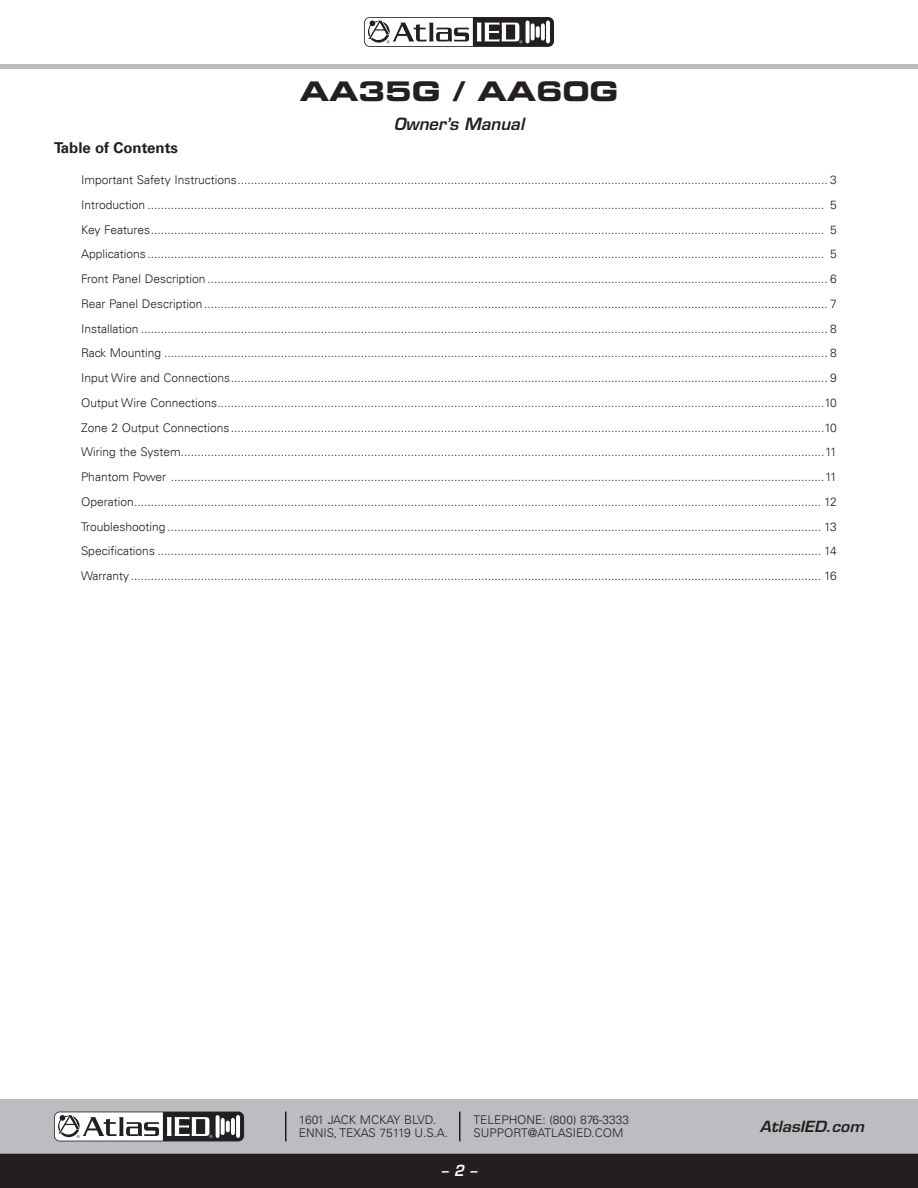
<style>
.page{position:relative;width:918px;height:1188px;background:#fff}
.page>*{position:absolute;margin:0;border:0;box-sizing:border-box;transform-origin:0 0}
.t1{font:27px "Eurostile LT Std Bold Ex 2";color:#231f20}
.t2{font:italic 600 16.5px "Eurostile LT Std";color:#231f20}
.t3{font:700 15px "Univers LT";color:#231f20}
.t4{font:italic 600 15px "Eurostile LT Std";color:#231f20;scale:1.05 1}
.t5{font:italic 600 15px "Eurostile LT Std";color:#fff;scale:.94 1}
.t6{font:300 12px/24.8px "Univers LT";color:#231f20}
</style>
<div class="page">
<div style="left:0;top:1154px;width:918px;height:34px;background:#231f20"></div>
<div style="left:0;top:1100px;width:918px;height:54px;background:#bcbdc0"></div>
<div style="left:54px;top:1112px;width:190px;height:29px;background:#231f20;border-radius:6px"></div>
<svg style="left:216px;top:1115px;width:4px;height:23px"></svg>
<svg style="left:236px;top:1115px;width:4px;height:23px"></svg>
<svg style="left:221px;top:1118px;width:4px;height:17px"></svg>
<svg style="left:231px;top:1118px;width:4px;height:17px"></svg>
<svg style="left:226px;top:1121px;width:4px;height:11px"></svg>
<svg style="left:55px;top:1112px;width:157px;height:29px"></svg>
<hr style="left:285px;top:1112px;width:2px;height:29px;background:#231f20">
<svg style="left:459px;top:1112px;width:1px;height:29px"></svg>
<hr style="left:0;top:64px;width:918px;height:4px;background:#bcbdc0">
<svg style="left:364px;top:17px;width:190px;height:30px"></svg>
<svg style="left:526px;top:21px;width:4px;height:22px"></svg>
<hr style="left:546px;top:21px;width:4px;height:22px;background:#fff;border-radius:2px">
<svg style="left:531px;top:23px;width:4px;height:18px"></svg>
<svg style="left:541px;top:23px;width:4px;height:18px"></svg>
<svg style="left:536px;top:26px;width:4px;height:12px"></svg>
<svg style="left:365px;top:18px;width:157px;height:28px"></svg>
<h1 class="t1" style="left:300px;top:73px;width:320px">AA35G / AA60G</h1>
<h2 class="t2" style="left:394px;top:113px;width:132px">Owner’s Manual</h2>
<p class="t3" style="left:54px;top:139px;width:126px">Table of Contents</p>
<p class="t6" style="left:81px;top:167px;width:757px;text-align:justify">Important Safety Instructions................................................................................................................................................................................. 3<br>Introduction ........................................................................................................................................................................................................... 5<br>Key Features.......................................................................................................................................................................................................... 5<br>Applications ........................................................................................................................................................................................................... 5<br>Front Panel Description .......................................................................................................................................................................................... 6<br>Rear Panel Description ........................................................................................................................................................................................... 7<br>Installation .............................................................................................................................................................................................................. 8<br>Rack Mounting ....................................................................................................................................................................................................... 8<br>Input Wire and Connections................................................................................................................................................................................... 9<br>Output Wire Connections......................................................................................................................................................................................10<br>Zone 2 Output Connections..................................................................................................................................................................................10<br>Wiring the System.................................................................................................................................................................................................11<br>Phantom Power ....................................................................................................................................................................................................11<br>Operation.............................................................................................................................................................................................................. 12<br>Troubleshooting .................................................................................................................................................................................................... 13<br>Specifications ....................................................................................................................................................................................................... 14<br>Warranty............................................................................................................................................................................................................... 16</p>
<p class="t6" style="left:299px;top:1113px;width:151px;line-height:13.5px">1601 JACK MCKAY BLVD.<br>ENNIS, TEXAS 75119 U.S.A.</p>
<p class="t6" style="left:473px;top:1113px;width:157px;line-height:13.5px">TELEPHONE: (800) 876-3333<br>SUPPORT@ATLASIED.COM</p>
<p class="t5" style="left:441px;top:1161px;width:39px">– 2 –</p>
<p class="t4" style="left:760px;top:1117px;width:101px">AtlasIED.com</p>
</div>
